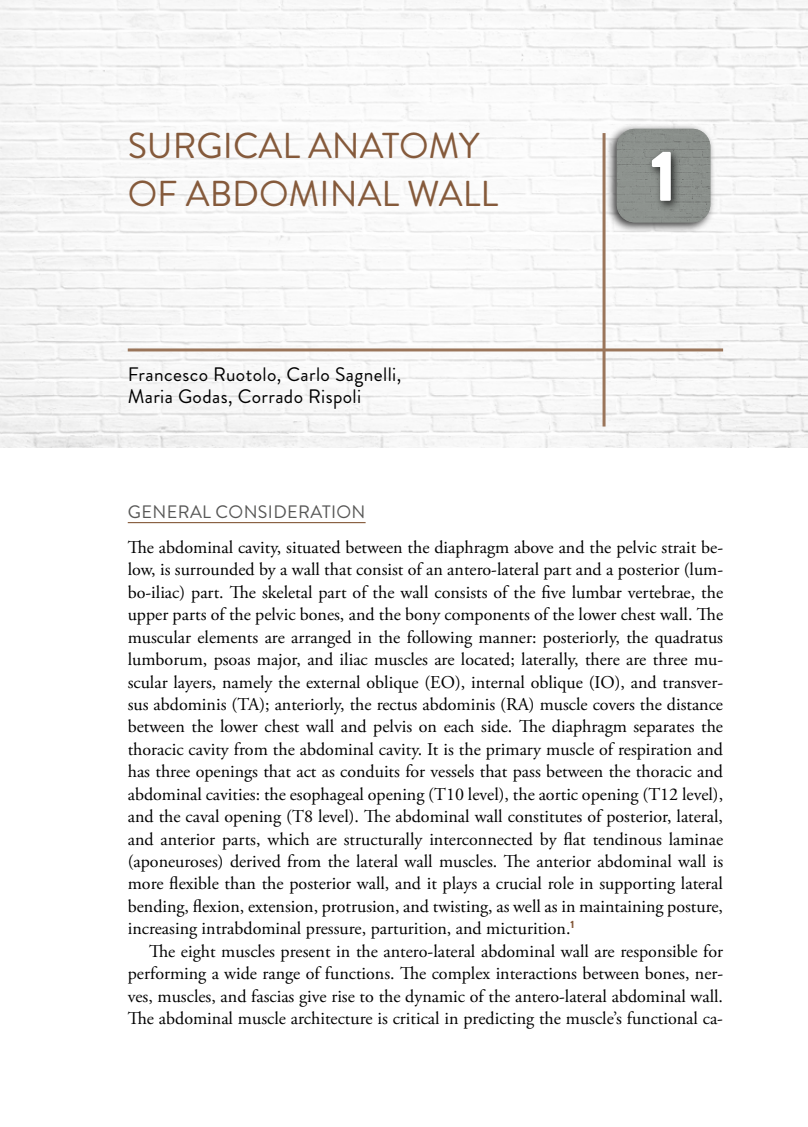
<style>
.page{position:relative;width:808px;height:1127px;background:#fff}
.page>*{position:absolute;margin:0;border:0;box-sizing:border-box;transform-origin:0 0}
.t1{font:900 72px "Brandon Grotesque";color:#fff}
.t2{font:36px/47.4px "Brandon Grotesque";color:#855a3b}
.t3{font:19.5px/22.5px "Brandon Grotesque";letter-spacing:.02em;color:#000}
.t4{font:18px/22.5px "Adobe Garamond Pro";color:#000;text-align:justify}
.t5{font:18px "Brandon Grotesque";letter-spacing:.02em;color:#575756}
</style>
<div class="page">
<img style="left:1px;top:0;width:807px;height:448px">
<hr style="left:602px;top:133px;width:3px;height:293px;background:#9a755a">
<hr style="left:128px;top:348px;width:595px;height:3px;background:#9a755a">
<div style="left:605px;top:124px;width:111px;height:110px;background:#000;opacity:.75"></div>
<img style="left:617px;top:129px;width:93px;height:93px">
<div style="left:647px;top:147px;width:35px;height:65px;background:#000;opacity:.75"></div>
<hr style="left:128px;top:522px;width:238px;height:1px;background:#855a3b">
<h2 class="t2" style="left:128px;top:123px;width:372px">SURGICAL ANATOMY<br>OF ABDOMINAL WALL</h2>
<p class="t3" style="left:128px;top:363px;width:275px">Francesco Ruotolo, Carlo Sagnelli,<br>Maria Godas, Corrado Rispoli</p>
<h1 class="t1" style="left:650px;top:125px;width:28px">1</h1>
<p class="t5" style="left:128px;top:499px;width:239px">GENERAL CONSIDERATION</p>
<p class="t4" style="left:128px;top:537px;width:597px">The abdominal cavity, situated between the diaphragm above and the pelvic strait be&shy;low, is surrounded by a wall that consist of an antero-lateral part and a posterior (lum&shy;bo-iliac) part. The skeletal part of the wall consists of the five lumbar vertebrae, the upper parts of the pelvic bones, and the bony components of the lower chest wall. The muscular elements are arranged in the following manner: posteriorly, the quadratus lumborum, psoas major, and iliac muscles are located; laterally, there are three mu&shy;scular layers, namely the external oblique (EO), internal oblique (IO), and transver&shy;sus abdominis (TA); anteriorly, the rectus abdominis (RA) muscle covers the distance between the lower chest wall and pelvis on each side. The diaphragm separates the thoracic cavity from the abdominal cavity. It is the primary muscle of respiration and has three openings that act as conduits for vessels that pass between the thoracic and abdominal cavities: the esophageal opening (T10 level), the aortic opening (T12 level), and the caval opening (T8 level). The abdominal wall constitutes of posterior, lateral, and anterior parts, which are structurally interconnected by flat tendinous laminae (aponeuroses) derived from the lateral wall muscles. The anterior abdominal wall is more flexible than the posterior wall, and it plays a crucial role in supporting lateral bending, flexion, extension, protrusion, and twisting, as well as in maintaining posture, increasing intrabdominal pressure, parturition, and micturition.<sup>1</sup></p>
<p class="t4" style="left:128px;top:940px;width:597px;text-indent:21px">The eight muscles present in the antero-lateral abdominal wall are responsible for performing a wide range of functions. The complex interactions between bones, ner&shy;ves, muscles, and fascias give rise to the dynamic of the antero-lateral abdominal wall.<br>The abdominal muscle architecture is critical in predicting the muscle’s functional ca-</p>
</div>
